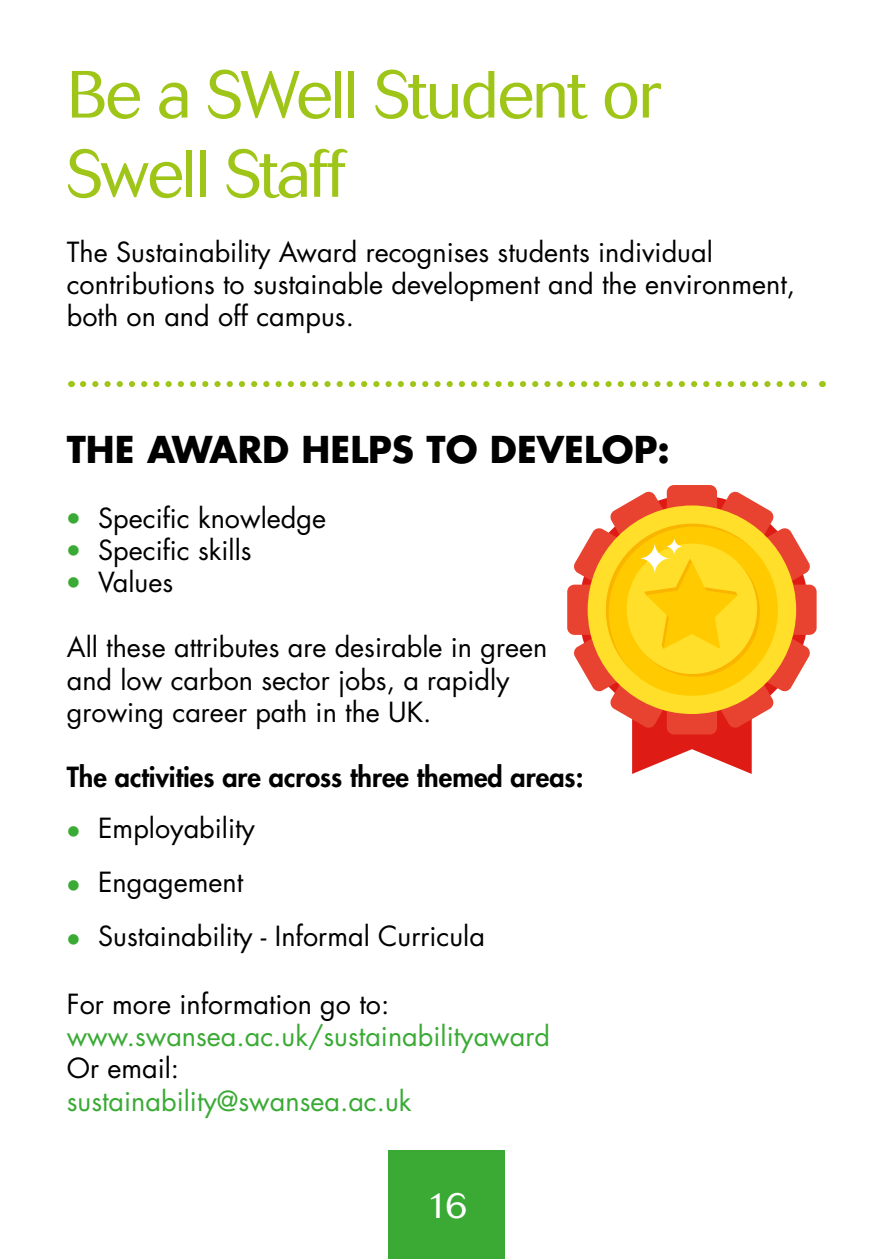
<style>
.page{position:relative;width:893px;height:1259px;background:#fff}
.page>*{position:absolute;margin:0;border:0;box-sizing:border-box;transform-origin:0 0}
.t1{font:300 66px/79.2px "Cosmos BQ";letter-spacing:-.03em;color:#9fc519}
.t2{font:700 36px "Futura";color:#000}
.t3{font:300 36px "Cosmos BQ";color:#fff}
.t4{font:27px/32.4px "Futura";color:#000}
.t5{font:27px "Futura";color:#3aaa35}
.t6{font:800 27px "Futura";color:#000}
.s1{color:#3aaa35}
</style>
<div class="page">
<div style="left:388px;top:1151px;width:117px;height:108px;background:#3aaa35"></div>
<svg style="left:83px;top:381px;width:725px;height:6px"></svg>
<svg style="left:567px;top:485px;width:250px;height:289px"></svg>
<svg style="left:639px;top:542px;width:32px;height:32px"></svg>
<svg style="left:665px;top:537px;width:18px;height:18px"></svg>
<h1 class="t1" style="left:67px;top:56px;width:596px">Be a SWell Student or<br>Swell Staff</h1>
<p class="t4" style="left:67px;top:236px;width:730px">The Sustainability Award recognises students individual contributions to sustainable development and the environment, both on and off campus.</p>
<h2 class="t2" style="left:67px;top:425px;width:605px">THE AWARD HELPS TO DEVELOP:</h2>
<p class="t4" style="left:67px;top:502px;width:261px"><span class="s1">●</span> Specific knowledge</p>
<p class="t4" style="left:67px;top:534px;width:186px"><span class="s1">●</span> Specific skills</p>
<p class="t4" style="left:67px;top:566px;width:108px"><span class="s1">●</span> Values</p>
<p class="t4" style="left:67px;top:631px;width:482px">All these attributes are desirable in green and low carbon sector jobs, a rapidly growing career path in the UK.</p>
<p class="t6" style="left:67px;top:759px;width:518px">The activities are across three themed areas:</p>
<p class="t4" style="left:67px;top:812px;width:190px"><span class="s1">●</span> Employability</p>
<p class="t4" style="left:67px;top:866px;width:178px"><span class="s1">●</span> Engagement</p>
<p class="t4" style="left:67px;top:920px;width:420px"><span class="s1">●</span> Sustainability - Informal Curricula</p>
<p class="t4" style="left:67px;top:988px;width:324px">For more information go to:</p>
<p class="t5" style="left:67px;top:1019px;width:485px">www.swansea.ac.uk/sustainabilityaward</p>
<p class="t4" style="left:67px;top:1052px;width:114px">Or email:</p>
<p class="t5" style="left:67px;top:1083px;width:346px">sustainability@swansea.ac.uk</p>
<h2 class="t3" style="left:425px;top:1185px;width:44px">16</h2>
</div>
